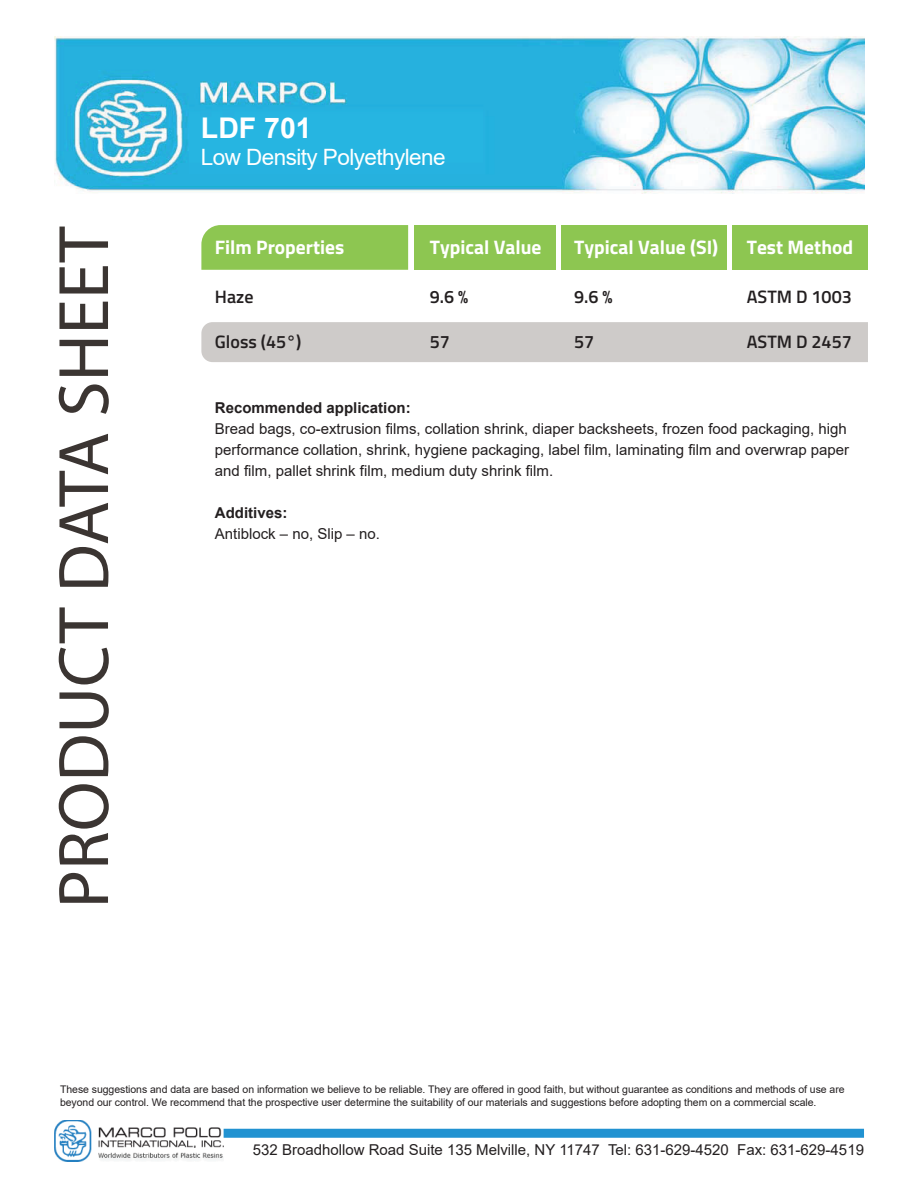
<style>
.page{position:relative;width:918px;height:1188px;background:#fff}
.page>*{position:absolute;margin:0;border:0;box-sizing:border-box;transform-origin:0 0}
.t1{font:72px "Myriad Pro";color:#3b3532}
.t2{font:700 28.5px "Arial";color:#fff}
.t3{font:22.5px "Arial";letter-spacing:-.025em;color:#fff}
.t4{font:700 19.5px "Titillium Web";color:#fff}
.t5{font:600 18px "Titillium Web";color:#231f20}
.t6{font:15px/21px "Arial";color:#231f20}
.t7{font:700 15px "Arial";color:#231f20}
.t8{font:10.5px/13.5px "Arial";letter-spacing:-.005em;color:#231f20}
</style>
<div class="page">
<div style="left:201px;top:322px;width:667px;height:40px;background:#cecbc9"></div>
<img style="left:54px;top:36px;width:810px;height:158px">
<img style="left:54px;top:1120px;width:170px;height:41px">
<div style="left:224px;top:1129px;width:640px;height:9px;background:#2192d1"></div>
<div style="left:201px;top:225px;width:207px;height:45px;background:#8dc651"></div>
<div style="left:414px;top:225px;width:141px;height:45px;background:#8dc651"></div>
<div style="left:733px;top:225px;width:135px;height:45px;background:#8dc651"></div>
<div style="left:561px;top:225px;width:166px;height:45px;background:#8dc651"></div>
<h1 class="t1" style="left:39px;top:908px;width:683px;rotate:-90deg">PRODUCT DATA SHEET</h1>
<h2 class="t2" style="left:201px;top:108px;width:112px">LDF 701</h2>
<h3 class="t3" style="left:201px;top:142px;width:246px">Low Density Polyethylene</h3>
<h3 class="t4" style="left:215px;top:232px;width:131px">Film Properties</h3>
<p class="t5" style="left:215px;top:284px;width:40px">Haze</p>
<p class="t5" style="left:215px;top:329px;width:88px">Gloss (45°)</p>
<h3 class="t4" style="left:430px;top:232px;width:113px">Typical Value</h3>
<h3 class="t4" style="left:574px;top:232px;width:146px">Typical Value (SI)</h3>
<h3 class="t4" style="left:747px;top:232px;width:108px">Test Method</h3>
<p class="t5" style="left:430px;top:284px;width:40px">9.6 %</p>
<p class="t5" style="left:430px;top:329px;width:22px">57</p>
<p class="t5" style="left:574px;top:284px;width:40px">9.6 %</p>
<p class="t5" style="left:574px;top:329px;width:22px">57</p>
<p class="t5" style="left:747px;top:284px;width:107px">ASTM D 1003</p>
<p class="t5" style="left:747px;top:329px;width:107px">ASTM D 2457</p>
<p class="t7" style="left:215px;top:397px;width:197px">Recommended application:</p>
<p class="t6" style="left:215px;top:418px;width:636px">Bread bags, co-extrusion films, collation shrink, diaper backsheets, frozen food packaging, high performance collation, shrink, hygiene packaging, label film, laminating film and overwrap paper and film, pallet shrink film, medium duty shrink film.</p>
<p class="t7" style="left:215px;top:502px;width:74px">Additives:</p>
<p class="t6" style="left:215px;top:523px;width:167px">Antiblock – no, Slip – no.</p>
<p class="t8" style="left:60px;top:1082px;width:786px">These suggestions and data are based on information we believe to be reliable. They are offered in good faith, but without guarantee as conditions and methods of use are beyond our control. We recommend that the prospective user determine the suitability of our materials and suggestions before adopting them on a commercial scale.</p>
<p class="t6" style="left:253px;top:1140px;width:613px">532 Broadhollow Road Suite 135 Melville, NY 11747 Tel: 631-629-4520 Fax: 631-629-4519</p>
</div>
